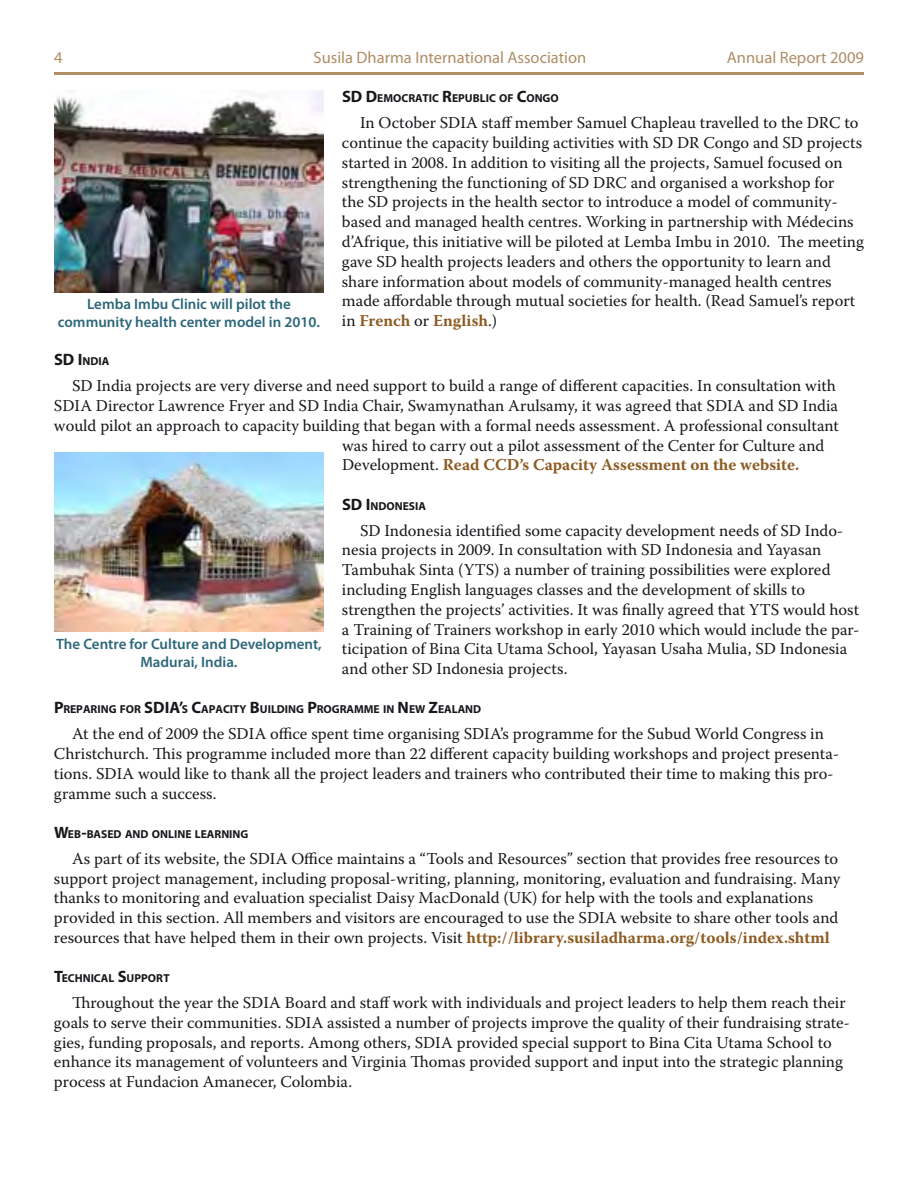
<style>
.page{position:relative;width:918px;height:1188px;background:#fff}
.page>*{position:absolute;margin:0;border:0;box-sizing:border-box;transform-origin:0 0}
.t1{font:16.5px/19.8px "Warnock Pro";color:#1a171c}
.t2{font:16.5px "Myriad Pro";color:#af8d65}
.t3{font:700 16.5px "Warnock Pro";color:#8d5c23}
.t4{font:600 15px/18px "Myriad Pro";color:#2c677a;text-align:center}
.t5{font:700 11.55px "Myriad Pro";color:#1a171c}
.s1{font-size:16.5px}
.s2{font-weight:700;color:#8d5c23}
.s3{font-weight:400;color:#1a171c}
</style>
<div class="page">
<hr style="left:54px;top:72px;width:810px;height:3px;background:#af8d65">
<img style="left:54px;top:90px;width:270px;height:202px">
<img style="left:54px;top:452px;width:270px;height:180px">
<p class="t2" style="left:54px;top:47px;width:10px">4</p>
<p class="t2" style="left:314px;top:47px;width:274px">Susila Dharma International Association</p>
<p class="t2" style="left:727px;top:47px;width:139px">Annual Report 2009</p>
<p class="t5" style="left:342px;top:91px;width:218px"><span class="s1">SD D</span>EMOCRATIC <span class="s1">R</span>EPUBLIC OF <span class="s1">C</span>ONGO</p>
<p class="t1" style="left:342px;top:113px;width:523px;text-indent:18px">In October SDIA staff member Samuel Chapleau travelled to the DRC to continue the capacity building activities with SD DR Congo and SD projects started in 2008. In addition to visiting all the projects, Samuel focused on strengthening the functioning of SD DRC and organised a workshop for<br>the SD projects in the health sector to introduce a model of community&shy;based and managed health centres. Working in partnership with Médecins d’Afrique, this initiative will be piloted at Lemba Imbu in 2010. The meeting gave SD health projects leaders and others the opportunity to learn and share information about models of community-managed health centres made affordable through mutual societies for health. (Read Samuel’s report in <span class="s2">French</span> or <span class="s2">English</span>.)</p>
<p class="t5" style="left:54px;top:354px;width:57px"><span class="s1">SD I</span>NDIA</p>
<p class="t1" style="left:72px;top:376px;width:765px">SD India projects are very diverse and need support to build a range of different capacities. In consultation with</p>
<p class="t1" style="left:54px;top:395px;width:786px">SDIA Director Lawrence Fryer and SD India Chair, Swamynathan Arulsamy, it was agreed that SDIA and SD India</p>
<p class="t1" style="left:54px;top:415px;width:787px">would pilot an approach to capacity building that began with a formal needs assessment. A professional consultant</p>
<p class="t1" style="left:342px;top:435px;width:484px">was hired to carry out a pilot assessment of the Center for Culture and</p>
<p class="t3" style="left:342px;top:455px;width:459px"><span class="s3">Development.</span> Read CCD’s Capacity Assessment on the website.</p>
<p class="t5" style="left:342px;top:498px;width:86px"><span class="s1">SD I</span> NDONESIA</p>
<p class="t1" style="left:342px;top:520px;width:519px;text-indent:18px">SD Indonesia identified some capacity development needs of SD Indo&shy;nesia projects in 2009. In consultation with SD Indonesia and Yayasan Tambuhak Sinta (YTS) a number of training possibilities were explored including English languages classes and the development of skills to strengthen the projects’ activities. It was finally agreed that YTS would host a Training of Trainers workshop in early 2010 which would include the par&shy;ticipation of Bina Cita Utama School, Yayasan Usaha Mulia, SD Indonesia and other SD Indonesia projects.</p>
<p class="t5" style="left:54px;top:702px;width:420px"><span class="s1">P</span>REPARING FOR <span class="s1">SDIA’</span>S <span class="s1">C</span>APACITY <span class="s1">B</span>UILDING <span class="s1">P</span>ROGRAMME IN <span class="s1">N</span>EW <span class="s1">Z</span>EALAND</p>
<p class="t1" style="left:54px;top:724px;width:787px;text-indent:18px">At the end of 2009 the SDIA office spent time organising SDIA’s programme for the Subud World Congress in Christchurch. This programme included more than 22 different capacity building workshops and project presenta&shy;tions. SDIA would like to thank all the project leaders and trainers who contributed their time to making this pro&shy;gramme such a success.</p>
<p class="t5" style="left:54px;top:827px;width:187px"><span class="s1">W</span>EB<span class="s1">-</span>BASED AND ONLINE LEARNING</p>
<p class="t1" style="left:54px;top:848px;width:788px;text-indent:18px">As part of its website, the SDIA Office maintains a “Tools and Resources” section that provides free resources to support project management, including proposal-writing, planning, monitoring, evaluation and fundraising. Many thanks to monitoring and evaluation specialist Daisy MacDonald (UK) for help with the tools and explanations provided in this section. All members and visitors are encouraged to use the SDIA website to share other tools and resources that have helped them in their own projects. Visit <span class="s2">http://library.susiladharma.org/tools/index.shtml</span></p>
<p class="t5" style="left:54px;top:971px;width:117px"><span class="s1">T</span>ECHNICAL <span class="s1">S</span>UPPORT</p>
<p class="t1" style="left:54px;top:992px;width:797px;text-indent:18px">Throughout the year the SDIA Board and staff work with individuals and project leaders to help them reach their goals to serve their communities. SDIA assisted a number of projects improve the quality of their fundraising strate&shy;gies, funding proposals, and reports. Among others, SDIA provided special support to Bina Cita Utama School to enhance its management of volunteers and Virginia Thomas provided support and input into the strategic planning process at Fundacion Amanecer, Colombia.</p>
<p class="t4" style="left:58px;top:295px;width:264px">Lemba Imbu Clinic will pilot the community health center model in 2010.</p>
<p class="t4" style="left:56px;top:635px;width:267px">The Centre for Culture and Development,<br>Madurai, India.</p>
</div>
